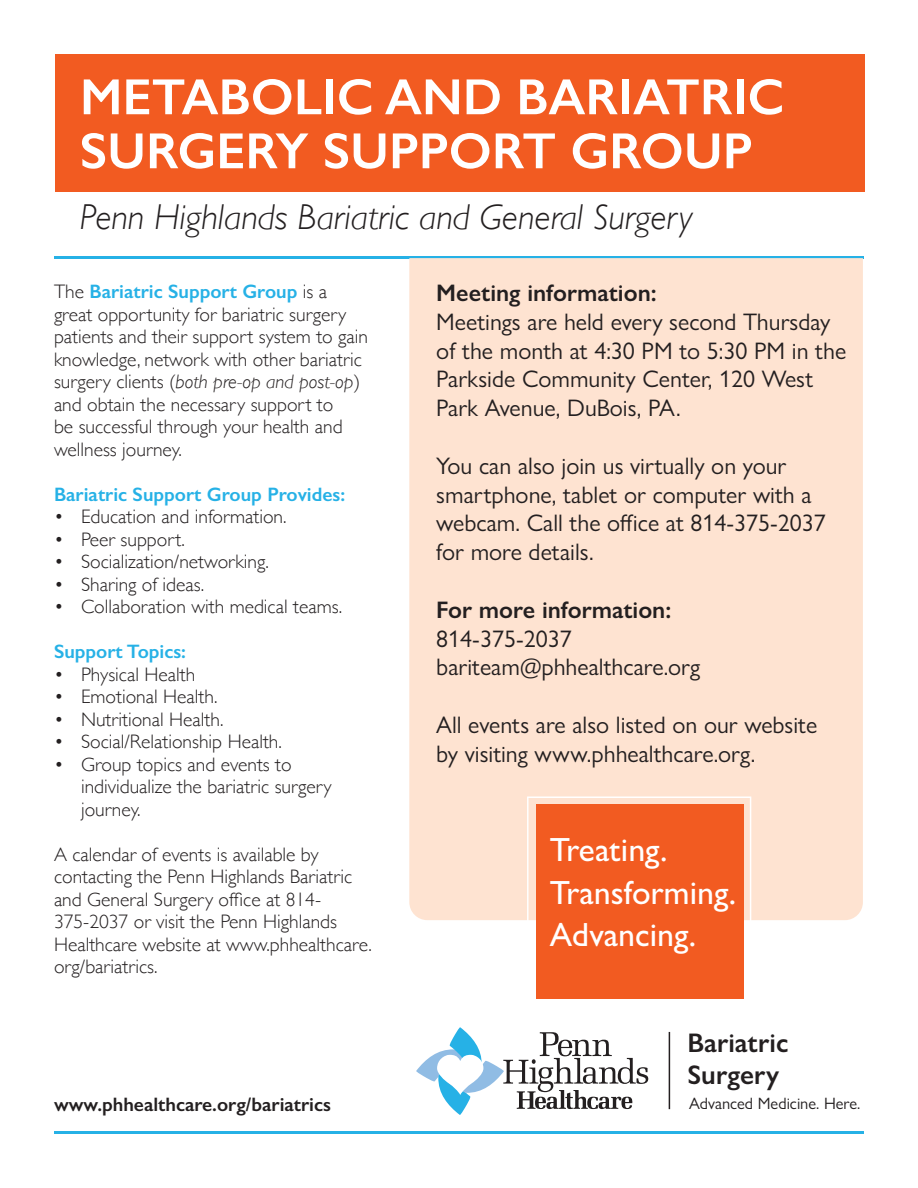
<style>
.page{position:relative;width:918px;height:1188px;background:#fff}
.page>*{position:absolute;margin:0;border:0;box-sizing:border-box;transform-origin:0 0}
.t1{font:600 51px/54px "Gill Sans";color:#fff}
.t2{font:italic 300 36px "Gill Sans";color:#231f20}
.t3{font:500 33.6px/42.3px "Gill Sans Nova";color:#fff}
.t4{font:600 27px/32.4px "Gill Sans Nova";color:#231f20}
.t5{font:24px/28.8px "Gill Sans Nova";color:#231f20}
.t6{font:600 24px "Gill Sans Nova";color:#231f20}
.t7{font:300 19.5px/22.5px "Gill Sans";color:#231f20}
.t8{font:600 19.5px "Gill Sans";color:#26b1e6}
.t9{font:600 19.5px "Gill Sans";color:#231f20}
.t10{font:16.5px "Gill Sans Nova";color:#231f20}
.s1{font-weight:600;color:#26b1e6}
.s2{font-style:italic}
</style>
<div class="page">
<div style="left:55px;top:54px;width:810px;height:137px;background:#f25b21"></div>
<hr style="left:54px;top:256px;width:810px;height:2px;background:#26b1e6">
<div style="left:409px;top:258px;width:454px;height:662px;background:#fee3d1"></div>
<hr style="left:54px;top:1131px;width:810px;height:3px;background:#26b1e6">
<svg style="left:416px;top:1027px;width:232px;height:88px"></svg>
<hr style="left:669px;top:1032px;width:1px;height:77px;background:#231f20">
<div style="left:536px;top:805px;width:207px;height:194px;background:#f25b21"></div>
<div style="left:527px;top:796px;width:224px;height:211px;border:2px solid #fff"></div>
<h1 class="t1" style="left:80px;top:70px;width:706px">METABOLIC AND BARIATRIC<br>SURGERY SUPPORT GROUP</h1>
<h2 class="t2" style="left:80px;top:197px;width:614px">Penn Highlands Bariatric and General Surgery</h2>
<p class="t7" style="left:54px;top:280px;width:316px">The <span class="s1">Bariatric Support Group</span> is a great opportunity for bariatric surgery patients and their support system to gain knowledge, network with other bariatric surgery clients (<span class="s2">both pre-op and post-op</span>) and obtain the necessary support to<br>be successful through your health and wellness journey.</p>
<p class="t8" style="left:54px;top:482px;width:293px">Bariatric Support Group Provides:</p>
<p class="t7" style="left:54px;top:505px;width:234px">• Education and information.</p>
<p class="t7" style="left:54px;top:527px;width:132px">• Peer support.</p>
<p class="t7" style="left:54px;top:550px;width:216px">• Socialization/networking.</p>
<p class="t7" style="left:54px;top:572px;width:152px">• Sharing of ideas.</p>
<p class="t7" style="left:54px;top:595px;width:290px">• Collaboration with medical teams.</p>
<p class="t8" style="left:54px;top:640px;width:134px">Support Topics:</p>
<p class="t7" style="left:54px;top:662px;width:143px">• Physical Health</p>
<p class="t7" style="left:54px;top:685px;width:165px">• Emotional Health.</p>
<p class="t7" style="left:54px;top:707px;width:171px">• Nutritional Health.</p>
<p class="t7" style="left:54px;top:730px;width:229px">• Social/Relationship Health.</p>
<p class="t7" style="left:81px;top:752px;width:252px;text-indent:-27px">• Group topics and events to individualize the bariatric surgery journey.</p>
<p class="t7" style="left:54px;top:842px;width:320px">A calendar of events is available by contacting the Penn Highlands Bariatric and General Surgery office at 814- 375-2037 or visit the Penn Highlands Healthcare website at www.phhealthcare. org/bariatrics.</p>
<p class="t9" style="left:54px;top:1093px;width:278px">www.phhealthcare.org/bariatrics</p>
<p class="t6" style="left:436px;top:278px;width:222px">Meeting information:</p>
<p class="t5" style="left:436px;top:307px;width:411px">Meetings are held every second Thursday of the month at 4:30 PM to 5:30 PM in the Parkside Community Center, 120 West Park Avenue, DuBois, PA.</p>
<p class="t5" style="left:436px;top:451px;width:391px">You can also join us virtually on your smartphone, tablet or computer with a webcam. Call the office at 814-375-2037 for more details.</p>
<p class="t6" style="left:436px;top:595px;width:237px">For more information:</p>
<p class="t5" style="left:436px;top:624px;width:265px">814-375-2037 bariteam@phhealthcare.org</p>
<p class="t5" style="left:436px;top:710px;width:382px">All events are also listed on our website by visiting www.phhealthcare.org.</p>
<h3 class="t3" style="left:550px;top:829px;width:188px">Treating.<br>Transforming.<br>Advancing.</h3>
<h3 class="t4" style="left:687px;top:1026px;width:103px">Bariatric<br>Surgery</h3>
<p class="t10" style="left:689px;top:1093px;width:173px">Advanced Medicine. Here.</p>
</div>
